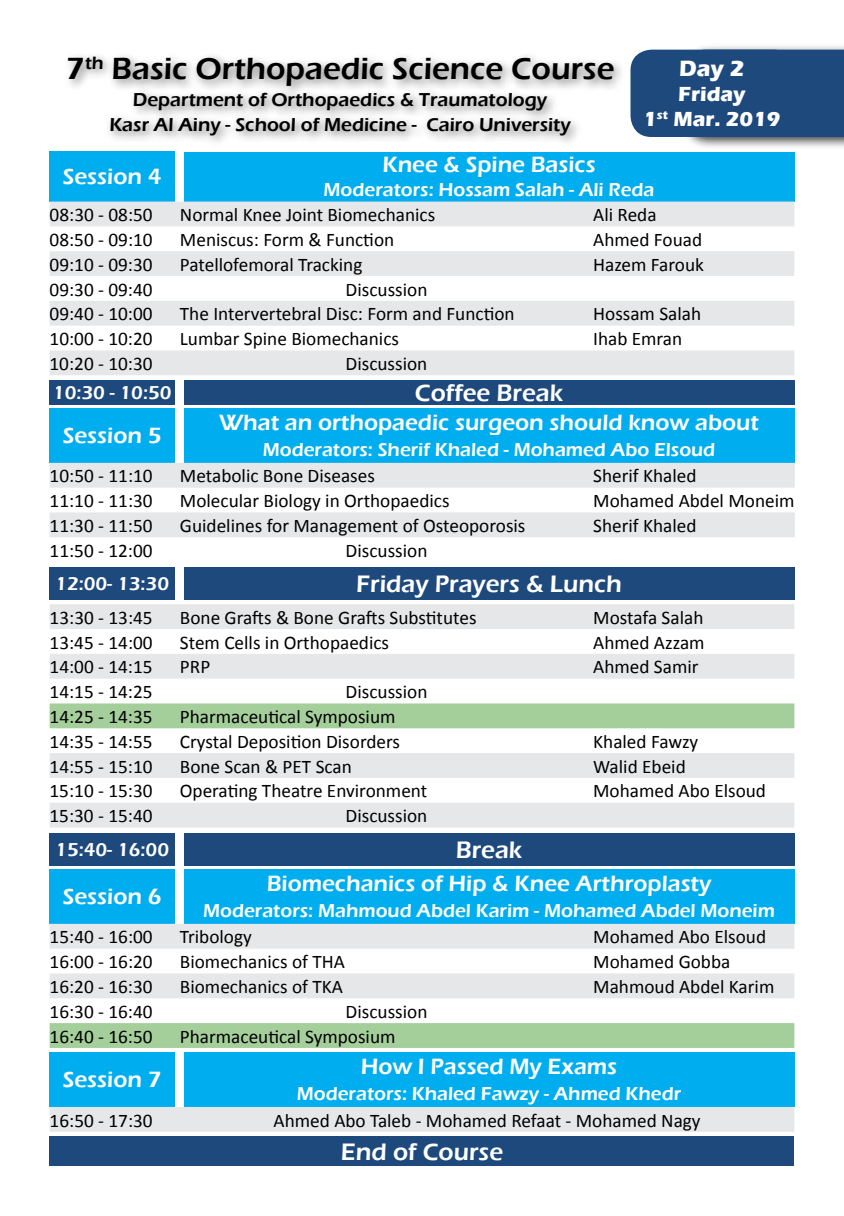
<style>
.page{position:relative;width:844px;height:1216px;background:#fff}
.page>*{position:absolute;margin:0;border:0;box-sizing:border-box;transform-origin:0 0}
.t1{font:600 31.5px "Eras ITC";color:#000}
.t2{font:600 24.5px "Eras ITC";color:#fff}
.t3{font:600 22.75px "Eras ITC";color:#fff}
.t4{font:700 22.75px "Eras ITC";color:#fff}
.t5{font:700 21px/25.2px "Eras ITC";color:#fff;text-align:center}
.t6{font:19.25px "Calibri";color:#000}
.t7{font:600 19.25px "Eras ITC";color:#fff}
.t8{font:600 19.25px/24.5px "Eras ITC";color:#000;text-align:center}
</style>
<div class="page">
<div style="left:677px;top:43px;width:166px;height:107px;background:#000;opacity:.75"></div>
<div style="left:778px;top:50px;width:65px;height:87px;background:#1e497d"></div>
<div style="left:630px;top:50px;width:164px;height:87px;background:#1e497d;border-radius:21px"></div>
<div style="left:63px;top:51px;width:562px;height:47px;background:#000;opacity:.5"></div>
<div style="left:105px;top:87px;width:477px;height:61px;background:#000;opacity:.5"></div>
<div style="left:50px;top:380px;width:125px;height:25px;background:#1e497d"></div>
<div style="left:50px;top:833px;width:125px;height:32px;background:#1e497d"></div>
<div style="left:50px;top:567px;width:125px;height:32px;background:#1e497d"></div>
<div style="left:50px;top:151px;width:125px;height:50px;background:#00aeef"></div>
<div style="left:50px;top:408px;width:125px;height:55px;background:#00aeef"></div>
<div style="left:50px;top:869px;width:125px;height:54px;background:#00aeef"></div>
<div style="left:50px;top:1052px;width:125px;height:54px;background:#00aeef"></div>
<div style="left:184px;top:380px;width:610px;height:25px;background:#1e497d"></div>
<div style="left:184px;top:833px;width:610px;height:32px;background:#1e497d"></div>
<div style="left:184px;top:567px;width:610px;height:32px;background:#1e497d"></div>
<div style="left:50px;top:1136px;width:744px;height:30px;background:#1e497d"></div>
<div style="left:184px;top:152px;width:610px;height:25px;background:#00aeef"></div>
<div style="left:184px;top:408px;width:610px;height:27px;background:#00aeef"></div>
<div style="left:184px;top:869px;width:610px;height:27px;background:#00aeef"></div>
<div style="left:184px;top:1052px;width:610px;height:27px;background:#00aeef"></div>
<div style="left:184px;top:177px;width:610px;height:24px;background:#00aeef"></div>
<div style="left:184px;top:435px;width:610px;height:28px;background:#00aeef"></div>
<div style="left:184px;top:896px;width:610px;height:27px;background:#00aeef"></div>
<div style="left:184px;top:1079px;width:610px;height:27px;background:#00aeef"></div>
<svg style="left:50px;top:201px;width:744px;height:174px;fill:#e6e7e8"></svg>
<svg style="left:50px;top:463px;width:744px;height:74px;fill:#e6e7e8"></svg>
<svg style="left:50px;top:923px;width:744px;height:75px;fill:#e6e7e8"></svg>
<div style="left:50px;top:1023px;width:744px;height:24px;background:#a4ce9a"></div>
<div style="left:50px;top:1106px;width:744px;height:25px;background:#e6e7e8"></div>
<svg style="left:50px;top:604px;width:744px;height:223px"></svg>
<div style="left:50px;top:703px;width:744px;height:25px;background:#a4ce9a"></div>
<h1 class="t1" style="left:66px;top:51px;width:550px">7<sup>th</sup> Basic Orthopaedic Science Course</h1>
<p class="t8" style="left:109px;top:88px;width:463px">Department of Orthopaedics &amp; Traumatology<br>Kasr Al Ainy - School of Medicine - Cairo University</p>
<p class="t4" style="left:679px;top:55px;width:67px">Day 2</p>
<p class="t5" style="left:643px;top:82px;width:139px">Friday<br>1<sup>st</sup> Mar. 2019</p>
<p class="t3" style="left:63px;top:163px;width:100px">Session 4</p>
<p class="t3" style="left:382px;top:152px;width:215px">Knee &amp; Spine Basics</p>
<p class="t7" style="left:323px;top:178px;width:332px">Moderators: Hossam Salah - Ali Reda</p>
<p class="t6" style="left:50px;top:203px;width:104px">08:30 - 08:50</p>
<p class="t6" style="left:180px;top:203px;width:257px">Normal Knee Joint Biomechanics</p>
<p class="t6" style="left:593px;top:203px;width:65px">Ali Reda</p>
<p class="t6" style="left:50px;top:227px;width:104px">08:50 - 09:10</p>
<p class="t6" style="left:180px;top:227px;width:216px">Meniscus: Form &amp; Function</p>
<p class="t6" style="left:593px;top:227px;width:110px">Ahmed Fouad</p>
<p class="t6" style="left:50px;top:252px;width:104px">09:10 - 09:30</p>
<p class="t6" style="left:180px;top:252px;width:184px">Patellofemoral Tracking</p>
<p class="t6" style="left:593px;top:252px;width:112px">Hazem Farouk</p>
<p class="t6" style="left:50px;top:277px;width:104px">09:30 - 09:40</p>
<p class="t6" style="left:345px;top:277px;width:83px">Discussion</p>
<p class="t6" style="left:50px;top:302px;width:104px">09:40 - 10:00</p>
<p class="t6" style="left:180px;top:302px;width:336px">The Intervertebral Disc: Form and Function</p>
<p class="t6" style="left:593px;top:302px;width:109px">Hossam Salah</p>
<p class="t6" style="left:50px;top:327px;width:104px">10:00 - 10:20</p>
<p class="t6" style="left:180px;top:327px;width:221px">Lumbar Spine Biomechanics</p>
<p class="t6" style="left:593px;top:327px;width:91px">Ihab Emran</p>
<p class="t6" style="left:50px;top:351px;width:104px">10:20 - 10:30</p>
<p class="t6" style="left:345px;top:351px;width:83px">Discussion</p>
<p class="t7" style="left:53px;top:382px;width:120px">10:30 - 10:50</p>
<p class="t3" style="left:63px;top:423px;width:100px">Session 5</p>
<p class="t2" style="left:415px;top:379px;width:150px">Coffee Break</p>
<p class="t3" style="left:219px;top:409px;width:541px">What an orthopaedic surgeon should know about</p>
<p class="t7" style="left:263px;top:438px;width:454px">Moderators: Sherif Khaled - Mohamed Abo Elsoud</p>
<p class="t6" style="left:50px;top:464px;width:104px">10:50 - 11:10</p>
<p class="t6" style="left:180px;top:464px;width:196px">Metabolic Bone Diseases</p>
<p class="t6" style="left:593px;top:464px;width:105px">Sherif Khaled</p>
<p class="t6" style="left:50px;top:488px;width:104px">11:10 - 11:30</p>
<p class="t6" style="left:180px;top:488px;width:271px">Molecular Biology in Orthopaedics</p>
<p class="t6" style="left:593px;top:488px;width:203px">Mohamed Abdel Moneim</p>
<p class="t6" style="left:50px;top:513px;width:104px">11:30 - 11:50</p>
<p class="t6" style="left:180px;top:513px;width:347px">Guidelines for Management of Osteoporosis</p>
<p class="t6" style="left:593px;top:513px;width:105px">Sherif Khaled</p>
<p class="t6" style="left:50px;top:538px;width:104px">11:50 - 12:00</p>
<p class="t6" style="left:345px;top:538px;width:83px">Discussion</p>
<p class="t7" style="left:55px;top:572px;width:115px">12:00- 13:30</p>
<p class="t2" style="left:356px;top:569px;width:267px">Friday Prayers &amp; Lunch</p>
<p class="t6" style="left:50px;top:605px;width:104px">13:30 - 13:45</p>
<p class="t6" style="left:180px;top:605px;width:298px">Bone Grafts &amp; Bone Grafts Substitutes</p>
<p class="t6" style="left:593px;top:605px;width:112px">Mostafa Salah</p>
<p class="t6" style="left:50px;top:630px;width:104px">13:45 - 14:00</p>
<p class="t6" style="left:180px;top:630px;width:211px">Stem Cells in Orthopaedics</p>
<p class="t6" style="left:593px;top:630px;width:113px">Ahmed Azzam</p>
<p class="t6" style="left:50px;top:655px;width:104px">14:00 - 14:15</p>
<p class="t6" style="left:180px;top:655px;width:32px">PRP</p>
<p class="t6" style="left:593px;top:655px;width:107px">Ahmed Samir</p>
<p class="t6" style="left:50px;top:679px;width:104px">14:15 - 14:25</p>
<p class="t6" style="left:345px;top:679px;width:83px">Discussion</p>
<p class="t6" style="left:50px;top:704px;width:104px">14:25 - 14:35</p>
<p class="t6" style="left:180px;top:704px;width:217px">Pharmaceutical Symposium</p>
<p class="t6" style="left:50px;top:729px;width:104px">14:35 - 14:55</p>
<p class="t6" style="left:180px;top:729px;width:222px">Crystal Deposition Disorders</p>
<p class="t6" style="left:593px;top:729px;width:106px">Khaled Fawzy</p>
<p class="t6" style="left:50px;top:754px;width:104px">14:55 - 15:10</p>
<p class="t6" style="left:180px;top:754px;width:173px">Bone Scan &amp; PET Scan</p>
<p class="t6" style="left:593px;top:754px;width:94px">Walid Ebeid</p>
<p class="t6" style="left:50px;top:779px;width:104px">15:10 - 15:30</p>
<p class="t6" style="left:180px;top:779px;width:249px">Operating Theatre Environment</p>
<p class="t6" style="left:593px;top:779px;width:174px">Mohamed Abo Elsoud</p>
<p class="t6" style="left:49px;top:803px;width:104px">15:30 - 15:40</p>
<p class="t6" style="left:345px;top:803px;width:83px">Discussion</p>
<p class="t7" style="left:55px;top:838px;width:115px">15:40- 16:00</p>
<p class="t3" style="left:63px;top:883px;width:100px">Session 6</p>
<p class="t2" style="left:455px;top:836px;width:68px">Break</p>
<p class="t3" style="left:267px;top:870px;width:446px">Biomechanics of Hip &amp; Knee Arthroplasty</p>
<p class="t7" style="left:203px;top:899px;width:573px">Moderators: Mahmoud Abdel Karim - Mohamed Abdel Moneim</p>
<p class="t6" style="left:50px;top:924px;width:104px">15:40 - 16:00</p>
<p class="t6" style="left:180px;top:924px;width:73px">Tribology</p>
<p class="t6" style="left:593px;top:924px;width:174px">Mohamed Abo Elsoud</p>
<p class="t6" style="left:50px;top:949px;width:104px">16:00 - 16:20</p>
<p class="t6" style="left:180px;top:949px;width:166px">Biomechanics of THA</p>
<p class="t6" style="left:593px;top:949px;width:139px">Mohamed Gobba</p>
<p class="t6" style="left:50px;top:974px;width:104px">16:20 - 16:30</p>
<p class="t6" style="left:180px;top:974px;width:164px">Biomechanics of TKA</p>
<p class="t6" style="left:593px;top:974px;width:183px">Mahmoud Abdel Karim</p>
<p class="t6" style="left:50px;top:999px;width:104px">16:30 - 16:40</p>
<p class="t6" style="left:345px;top:999px;width:83px">Discussion</p>
<p class="t6" style="left:50px;top:1024px;width:104px">16:40 - 16:50</p>
<p class="t6" style="left:180px;top:1024px;width:217px">Pharmaceutical Symposium</p>
<p class="t3" style="left:63px;top:1066px;width:100px">Session 7</p>
<p class="t3" style="left:360px;top:1053px;width:258px">How I Passed My Exams</p>
<p class="t7" style="left:297px;top:1082px;width:386px">Moderators: Khaled Fawzy - Ahmed Khedr</p>
<p class="t6" style="left:50px;top:1107px;width:104px">16:50 - 17:30</p>
<p class="t6" style="left:273px;top:1107px;width:428px">Ahmed Abo Taleb - Mohamed Refaat - Mohamed Nagy</p>
<p class="t2" style="left:341px;top:1137px;width:164px">End of Course</p>
</div>
